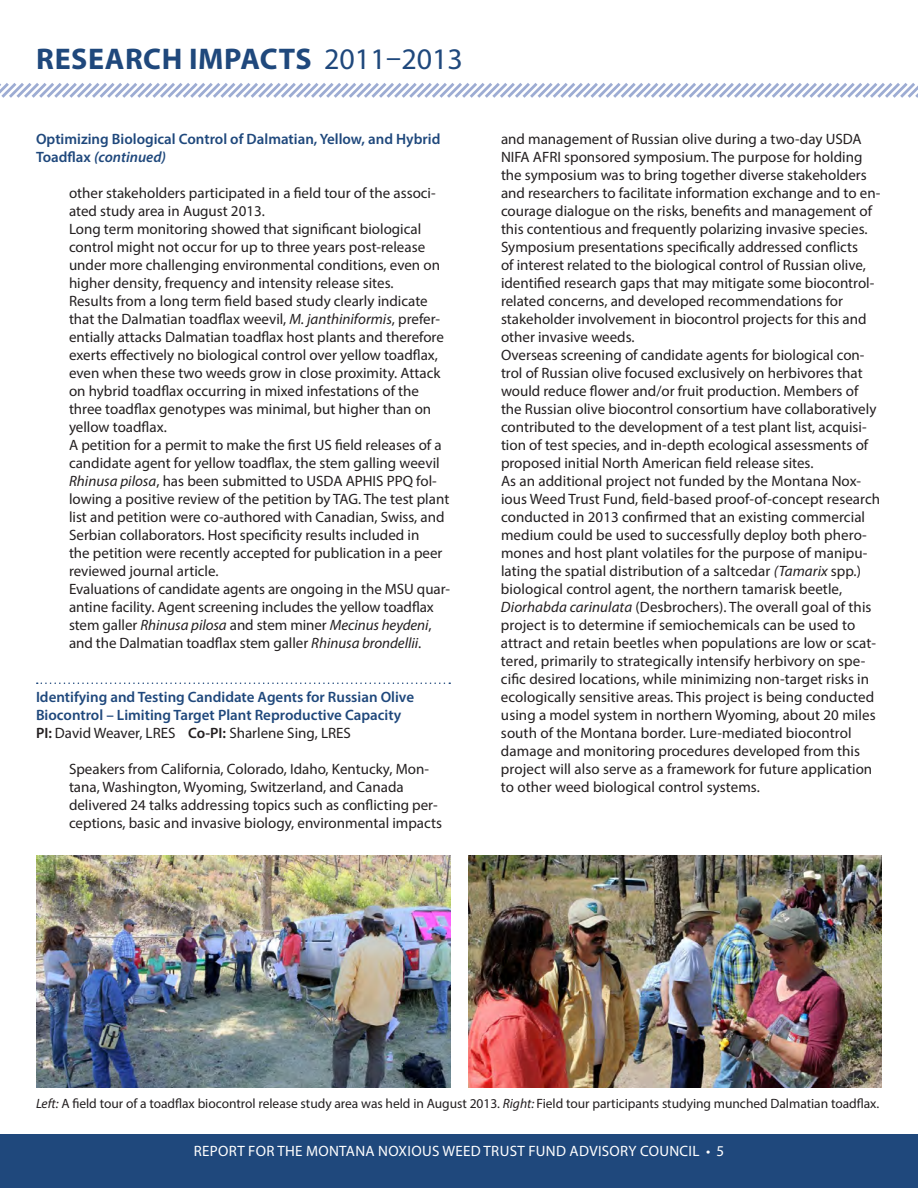
<style>
.page{position:relative;width:918px;height:1188px;background:#fff}
.page>*{position:absolute;margin:0;border:0;box-sizing:border-box;transform-origin:0 0}
.t1{font:700 30px "Myriad Pro";letter-spacing:.02em;color:#1f487c}
.Body{font:15px/18px "Myriad Pro";color:#231f20}
.Text_Subhead_1{font:600 15px/18px "Myriad Pro";color:#1f487c}
.t2{font:15px "Myriad Pro";letter-spacing:.02em;color:#fff}
.t3{font:13.5px "Myriad Pro";letter-spacing:-.005em;color:#231f20}
.s1{font-weight:400}
.s2{font-style:italic}
.s3{font-weight:600}
</style>
<div class="page">
<div style="left:0;top:1134px;width:918px;height:54px;background:#1f487c"></div>
<svg style="left:37px;top:682px;width:413px;height:2px"></svg>
<svg style="left:0;top:83px;width:918px;height:15px"></svg>
<img style="left:36px;top:856px;width:414px;height:232px">
<img style="left:468px;top:856px;width:414px;height:232px">
<p class="t1" style="left:36px;top:39px;width:428px">RESEARCH IMPACTS <span class="s1">2011–2013</span></p>
<p class="Text_Subhead_1" style="left:36px;top:130px;width:406px">Optimizing Biological Control of Dalmatian, Yellow, and Hybrid<br>Toadflax <span class="s2">(continued)</span></p>
<p class="Body" style="left:69px;top:184px;width:368px">other stakeholders participated in a field tour of the associ&shy;ated study area in August 2013.</p>
<p class="Body" style="left:69px;top:220px;width:373px">Long term monitoring showed that significant biological control might not occur for up to three years post-release under more challenging environmental conditions, even on higher density, frequency and intensity release sites.</p>
<p class="Body" style="left:69px;top:292px;width:376px">Results from a long term field based study clearly indicate that the Dalmatian toadflax weevil, <span class="s2">M. janthiniformis</span>, prefer&shy;entially attacks Dalmatian toadflax host plants and therefore exerts effectively no biological control over yellow toadflax, even when these two weeds grow in close proximity. Attack on hybrid toadflax occurring in mixed infestations of the three toadflax genotypes was minimal, but higher than on yellow toadflax.</p>
<p class="Body" style="left:69px;top:436px;width:382px">A petition for a permit to make the first US field releases of a candidate agent for yellow toadflax, the stem galling weevil <span class="s2">Rhinusa pilosa</span>, has been submitted to USDA APHIS PPQ fol&shy;lowing a positive review of the petition by TAG. The test plant list and petition were co-authored with Canadian, Swiss, and Serbian collaborators. Host specificity results included in<br>the petition were recently accepted for publication in a peer reviewed journal article.</p>
<p class="Body" style="left:69px;top:580px;width:382px">Evaluations of candidate agents are ongoing in the MSU quar&shy;antine facility. Agent screening includes the yellow toadflax stem galler <span class="s2">Rhinusa pilosa</span> and stem miner <span class="s2">Mecinus heydeni</span>, and the Dalmatian toadflax stem galler <span class="s2">Rhinusa brondellii</span>.</p>
<p class="Text_Subhead_1" style="left:36px;top:688px;width:380px">Identifying and Testing Candidate Agents for Russian Olive<br>Biocontrol – Limiting Target Plant Reproductive Capacity</p>
<p class="Body" style="left:36px;top:724px;width:316px"><span class="s3">PI:</span> David Weaver, LRES <span class="s3">Co-PI:</span> Sharlene Sing, LRES</p>
<p class="Body" style="left:69px;top:760px;width:375px">Speakers from California, Colorado, Idaho, Kentucky, Mon&shy;tana, Washington, Wyoming, Switzerland, and Canada delivered 24 talks addressing topics such as conflicting per&shy;ceptions, basic and invasive biology, environmental impacts</p>
<p class="Body" style="left:501px;top:130px;width:381px">and management of Russian olive during a two-day USDA NIFA AFRI sponsored symposium. The purpose for holding the symposium was to bring together diverse stakeholders and researchers to facilitate information exchange and to en&shy;courage dialogue on the risks, benefits and management of this contentious and frequently polarizing invasive species.<br>Symposium presentations specifically addressed conflicts<br>of interest related to the biological control of Russian olive, identified research gaps that may mitigate some biocontrol&shy;related concerns, and developed recommendations for stakeholder involvement in biocontrol projects for this and other invasive weeds.</p>
<p class="Body" style="left:501px;top:346px;width:377px">Overseas screening of candidate agents for biological con&shy;trol of Russian olive focused exclusively on herbivores that would reduce flower and/or fruit production. Members of the Russian olive biocontrol consortium have collaboratively contributed to the development of a test plant list, acquisi&shy;tion of test species, and in-depth ecological assessments of proposed initial North American field release sites.</p>
<p class="Body" style="left:501px;top:472px;width:381px">As an additional project not funded by the Montana Nox&shy;ious Weed Trust Fund, field-based proof-of-concept research conducted in 2013 confirmed that an existing commercial medium could be used to successfully deploy both phero&shy;mones and host plant volatiles for the purpose of manipu&shy;lating the spatial distribution of a saltcedar <span class="s2">(Tamarix</span> spp.) biological control agent, the northern tamarisk beetle, <span class="s2">Diorhabda carinulata</span> (Desbrochers). The overall goal of this project is to determine if semiochemicals can be used to attract and retain beetles when populations are low or scat&shy;tered, primarily to strategically intensify herbivory on spe&shy;cific desired locations, while minimizing non-target risks in ecologically sensitive areas. This project is being conducted using a model system in northern Wyoming, about 20 miles south of the Montana border. Lure-mediated biocontrol damage and monitoring procedures developed from this project will also serve as a framework for future application to other weed biological control systems.</p>
<p class="t3" style="left:36px;top:1096px;width:845px"><span class="s2">Left:</span> A field tour of a toadflax biocontrol release study area was held in August 2013. <span class="s2">Right:</span> Field tour participants studying munched Dalmatian toadflax.</p>
<p class="t2" style="left:194px;top:1142px;width:532px">REPORT FOR THE MONTANA NOXIOUS WEED TRUST FUND ADVISORY COUNCIL • 5</p>
</div>
